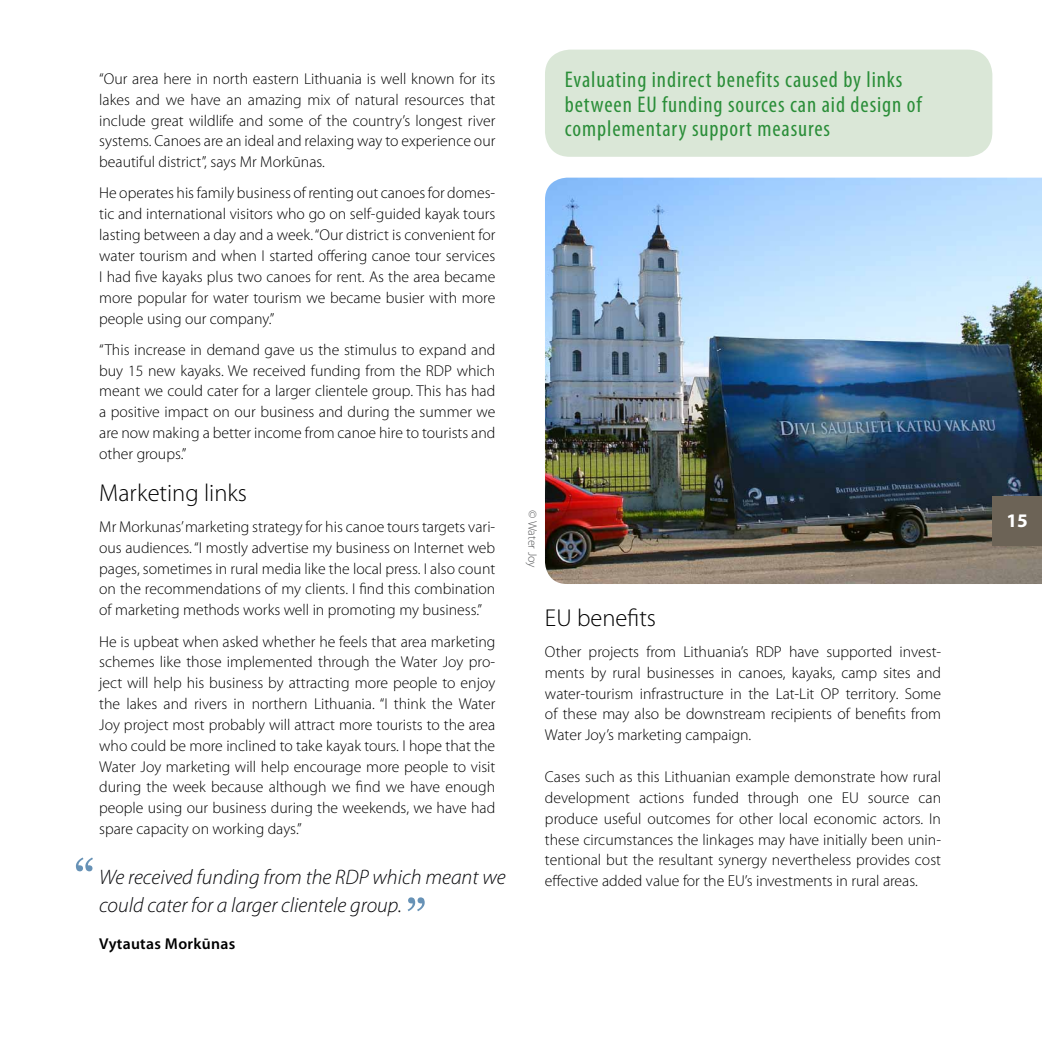
<style>
.page{position:relative;width:1042px;height:1042px;background:#fff}
.page>*{position:absolute;margin:0;border:0;box-sizing:border-box;transform-origin:0 0}
.t1{font:52.5px "Georgia";color:#6792b6}
.t2{font:300 24.5px "Myriad Pro";color:#000}
.t3{font:condensed 22.75px/24.5px "Myriad Pro";letter-spacing:.04em;color:#2b8e39}
.t4{font:italic 300 21px/28px "Myriad Pro";color:#060609}
.t5{font:700 19.25px "Myriad Pro";color:#fff}
.t6{font:300 15.75px/20.8px "Myriad Pro";color:#000;text-align:justify}
.t7{font:600 15.75px "Myriad Pro";letter-spacing:.02em;color:#000}
.t8{font:300 12.25px "Myriad Pro";letter-spacing:-.005em;color:#58595b}
</style>
<div class="page">
<img style="left:545px;top:178px;width:497px;height:406px">
<div style="left:545px;top:50px;width:447px;height:107px;background:#dae7d7;border-radius:25px"></div>
<div style="left:992px;top:496px;width:50px;height:50px;background:#6c6356"></div>
<p class="t6" style="left:99px;top:68px;width:398px">“Our area here in north eastern Lithuania is well known for its lakes and we have an amazing mix of natural resources that include great wildlife and some of the country’s longest river systems. Canoes are an ideal and relaxing way to experience our beautiful district”, says Mr Morkūnas.</p>
<p class="t6" style="left:99px;top:183px;width:398px">He operates his family business of renting out canoes for domes&shy;tic and international visitors who go on self-guided kayak tours lasting between a day and a week. “Our district is convenient for water tourism and when I started offering canoe tour services I had five kayaks plus two canoes for rent. As the area became more popular for water tourism we became busier with more people using our company.”</p>
<p class="t6" style="left:99px;top:339px;width:398px">“This increase in demand gave us the stimulus to expand and buy 15 new kayaks. We received funding from the RDP which meant we could cater for a larger clientele group. This has had a positive impact on our business and during the summer we are now making a better income from canoe hire to tourists and other groups.”</p>
<h2 class="t2" style="left:99px;top:479px;width:149px">Marketing links</h2>
<p class="t6" style="left:99px;top:516px;width:398px">Mr Morkunas’ marketing strategy for his canoe tours targets vari&shy;ous audiences. “I mostly advertise my business on Internet web pages, sometimes in rural media like the local press. I also count on the recommendations of my clients. I find this combination of marketing methods works well in promoting my business.”</p>
<p class="t6" style="left:99px;top:631px;width:398px">He is upbeat when asked whether he feels that area marketing schemes like those implemented through the Water Joy pro&shy;ject will help his business by attracting more people to enjoy the lakes and rivers in northern Lithuania. “I think the Water Joy project most probably will attract more tourists to the area who could be more inclined to take kayak tours. I hope that the Water Joy marketing will help encourage more people to visit during the week because although we find we have enough people using our business during the weekends, we have had spare capacity on working days.”</p>
<h1 class="t1" style="left:74px;top:847px;width:23px">“</h1>
<h3 class="t4" style="left:99px;top:864px;width:408px">We received funding from the RDP which meant we could cater for a larger clientele group.</h3>
<p class="t7" style="left:99px;top:933px;width:138px">Vytautas Morkūnas</p>
<h1 class="t1" style="left:427px;top:922px;width:23px;rotate:-180deg">“</h1>
<h3 class="t3" style="left:565px;top:67px;width:358px">Evaluating indirect benefits caused by links between EU funding sources can aid design of complementary support measures</h3>
<p class="t8" style="left:539px;top:510px;width:59px;rotate:90deg">© Water Joy</p>
<p class="t5" style="left:1006px;top:508px;width:23px">15</p>
<h2 class="t2" style="left:545px;top:604px;width:113px">EU benefits</h2>
<p class="t6" style="left:545px;top:641px;width:398px">Other projects from Lithuania’s RDP have supported invest&shy;ments by rural businesses in canoes, kayaks, camp sites and water-tourism infrastructure in the Lat-Lit OP territory. Some of these may also be downstream recipients of benefits from Water Joy’s marketing campaign.</p>
<p class="t6" style="left:545px;top:766px;width:398px">Cases such as this Lithuanian example demonstrate how rural development actions funded through one EU source can produce useful outcomes for other local economic actors. In these circumstances the linkages may have initially been unin&shy;tentional but the resultant synergy nevertheless provides cost effective added value for the EU’s investments in rural areas.</p>
</div>
